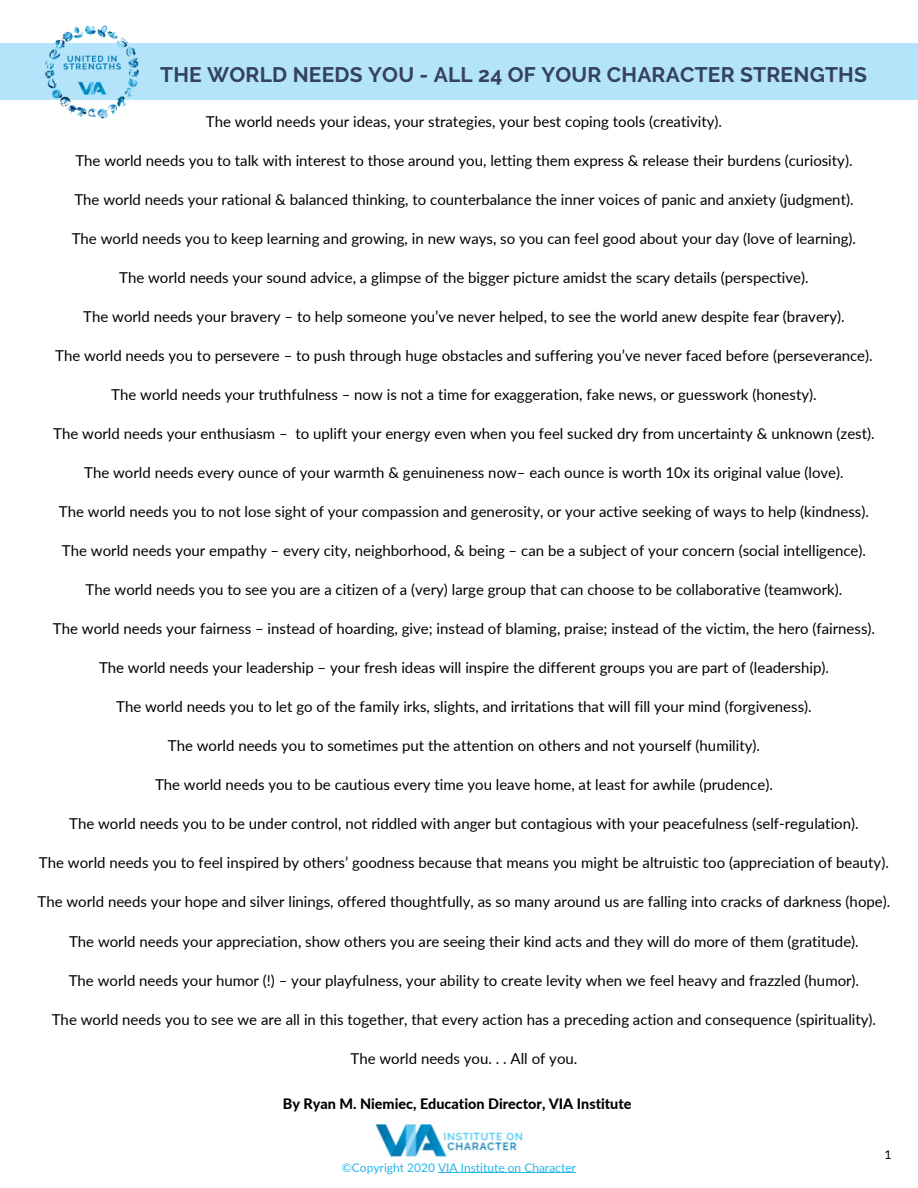
<style>
.page{position:relative;width:918px;height:1188px;background:#fff}
.page>*{position:absolute;margin:0;border:0;box-sizing:border-box;transform-origin:0 0}
.t1{font:700 21px "Raleway";letter-spacing:.01em;color:#354161}
.t2{font:15px "Lato";color:#000}
.t3{font:15px "Raleway";color:#000}
.t4{font:800 14.4px "Lato";color:#000}
.t5{font:12px "Lato";color:#29b7e9}
</style>
<div class="page">
<img style="left:375px;top:1124px;width:148px;height:33px">
<hr style="left:438px;top:1172px;width:138px;height:1px;background:#29b7e9">
<div style="left:0;top:44px;width:918px;height:37px;background:#b3e4fa"></div>
<div style="left:0;top:62px;width:918px;height:38px;background:#b3e4fa"></div>
<img style="left:41px;top:25px;width:102px;height:94px">
<h1 class="t1" style="left:160px;top:62px;width:708px">THE WORLD NEEDS YOU - ALL 24 OF YOUR CHARACTER STRENGTHS</h1>
<p class="t2" style="left:206px;top:112px;width:518px">The world needs your ideas, your strategies, your best coping tools (creativity).</p>
<p class="t2" style="left:75px;top:151px;width:779px">The world needs you to talk with interest to those around you, letting them express &amp; release their burdens (curiosity).</p>
<p class="t2" style="left:74px;top:190px;width:781px">The world needs your rational &amp; balanced thinking, to counterbalance the inner voices of panic and anxiety (judgment).</p>
<p class="t2" style="left:72px;top:229px;width:786px">The world needs you to keep learning and growing, in new ways, so you can feel good about your day (love of learning).</p>
<p class="t2" style="left:119px;top:268px;width:691px">The world needs your sound advice, a glimpse of the bigger picture amidst the scary details (perspective).</p>
<p class="t2" style="left:83px;top:307px;width:763px">The world needs your bravery – to help someone you’ve never helped, to see the world anew despite fear (bravery).</p>
<p class="t2" style="left:55px;top:346px;width:819px">The world needs you to persevere – to push through huge obstacles and suffering you’ve never faced before (perseverance).</p>
<p class="t2" style="left:111px;top:385px;width:707px">The world needs your truthfulness – now is not a time for exaggeration, fake news, or guesswork (honesty).</p>
<p class="t2" style="left:53px;top:424px;width:823px">The world needs your enthusiasm – to uplift your energy even when you feel sucked dry from uncertainty &amp; unknown (zest).</p>
<p class="t2" style="left:84px;top:463px;width:761px">The world needs every ounce of your warmth &amp; genuineness now– each ounce is worth 10x its original value (love).</p>
<p class="t2" style="left:59px;top:502px;width:812px">The world needs you to not lose sight of your compassion and generosity, or your active seeking of ways to help (kindness).</p>
<p class="t2" style="left:62px;top:541px;width:806px">The world needs your empathy – every city, neighborhood, &amp; being – can be a subject of your concern (social intelligence).</p>
<p class="t2" style="left:86px;top:580px;width:758px">The world needs you to see you are a citizen of a (very) large group that can choose to be collaborative (teamwork).</p>
<p class="t2" style="left:53px;top:620px;width:824px">The world needs your fairness – instead of hoarding, give; instead of blaming, praise; instead of the victim, the hero (fairness).</p>
<p class="t2" style="left:99px;top:659px;width:731px">The world needs your leadership – your fresh ideas will inspire the different groups you are part of (leadership).</p>
<p class="t2" style="left:116px;top:698px;width:697px">The world needs you to let go of the family irks, slights, and irritations that will fill your mind (forgiveness).</p>
<p class="t2" style="left:168px;top:737px;width:594px">The world needs you to sometimes put the attention on others and not yourself (humility).</p>
<p class="t2" style="left:155px;top:776px;width:619px">The world needs you to be cautious every time you leave home, at least for awhile (prudence).</p>
<p class="t2" style="left:69px;top:815px;width:791px">The world needs you to be under control, not riddled with anger but contagious with your peacefulness (self-regulation).</p>
<p class="t2" style="left:39px;top:854px;width:851px">The world needs you to feel inspired by others’ goodness because that means you might be altruistic too (appreciation of beauty).</p>
<p class="t2" style="left:38px;top:893px;width:854px">The world needs your hope and silver linings, offered thoughtfully, as so many around us are falling into cracks of darkness (hope).</p>
<p class="t2" style="left:69px;top:932px;width:791px">The world needs your appreciation, show others you are seeing their kind acts and they will do more of them (gratitude).</p>
<p class="t2" style="left:69px;top:971px;width:792px">The world needs your humor (!) – your playfulness, your ability to create levity when we feel heavy and frazzled (humor).</p>
<p class="t2" style="left:52px;top:1010px;width:826px">The world needs you to see we are all in this together, that every action has a preceding action and consequence (spirituality).</p>
<p class="t2" style="left:351px;top:1049px;width:228px">The world needs you. . . All of you.</p>
<p class="t4" style="left:283px;top:1095px;width:350px">By Ryan M. Niemiec, Education Director, VIA Institute</p>
<p class="t5" style="left:342px;top:1160px;width:236px">©Copyright 2020 VIA Institute on Character</p>
<p class="t3" style="left:885px;top:1145px;width:8px">1</p>
</div>
